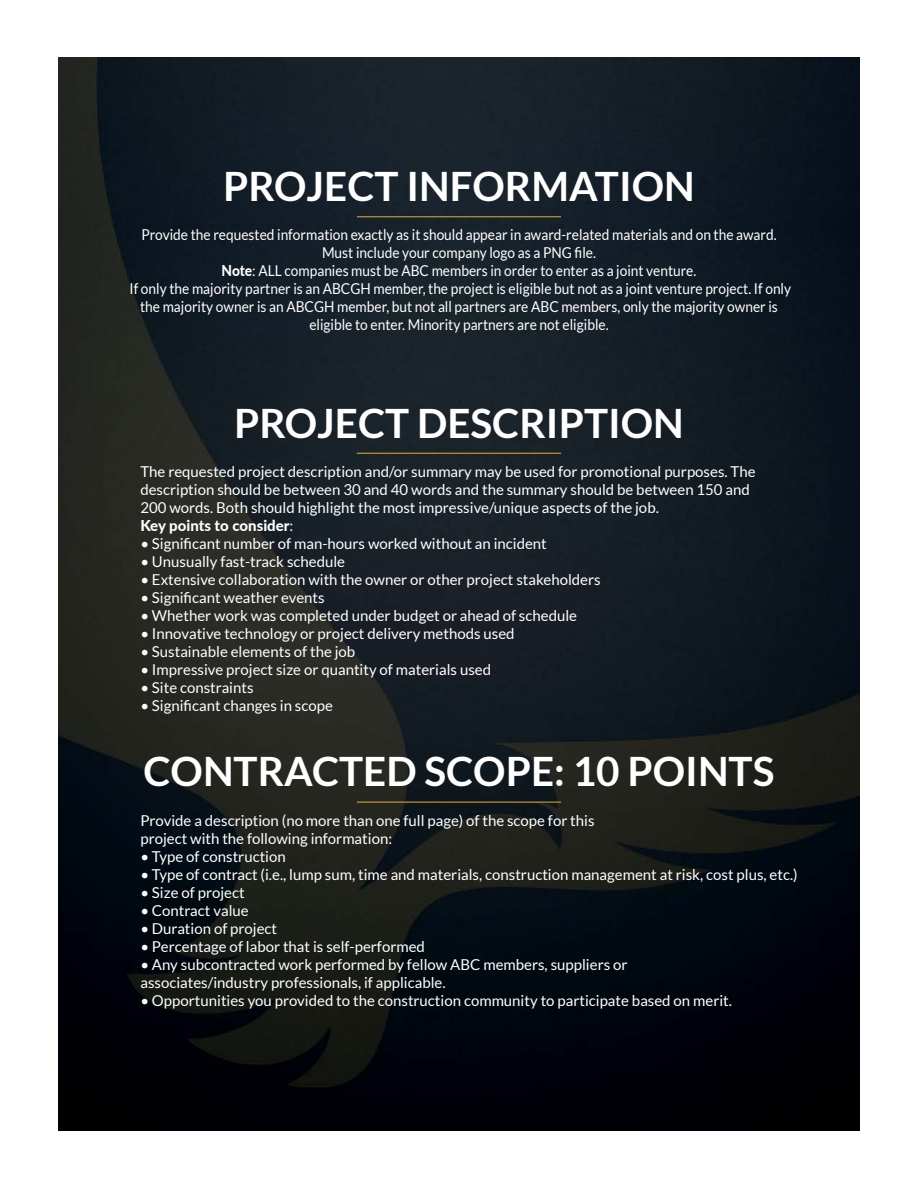
<style>
.page{position:relative;width:918px;height:1188px;background:#fff}
.page>*{position:absolute;margin:0;border:0;box-sizing:border-box;transform-origin:0 0}
.t1{font:700 40.5px "Lato";color:#fff}
.t2{font:15px/18px "Lato";color:#fff}
.t3{font:15px/18px "Lato";color:#fff;text-align:center;scale:.91 1}
.s1{font-weight:800}
</style>
<div class="page">
<img style="left:58px;top:58px;width:802px;height:1072px">
<hr style="left:357px;top:216px;width:204px;height:1px;background:#d49b37">
<hr style="left:357px;top:453px;width:204px;height:1px;background:#d49b37">
<hr style="left:357px;top:802px;width:204px;height:1px;background:#d49b37">
<p class="t1" style="left:223px;top:163px;width:473px">PROJECT INFORMATION</p>
<p class="t3" style="left:141px;top:226px;width:700px">Provide the requested information exactly as it should appear in award-related materials and on the award.</p>
<p class="t3" style="left:322px;top:244px;width:303px">Must include your company logo as a PNG file.</p>
<p class="t3" style="left:222px;top:262px;width:523px"><span class="s1">Note</span>: ALL companies must be ABC members in order to enter as a joint venture.</p>
<p class="t3" style="left:129px;top:280px;width:729px">If only the majority partner is an ABCGH member, the project is eligible but not as a joint venture project. If only the majority owner is an ABCGH member, but not all partners are ABC members, only the majority owner is eligible to enter. Minority partners are not eligible.</p>
<p class="t1" style="left:234px;top:400px;width:451px">PROJECT DESCRIPTION</p>
<p class="t2" style="left:140px;top:462px;width:617px">The requested project description and/or summary may be used for promotional purposes. The description should be between 30 and 40 words and the summary should be between 150 and 200 words. Both should highlight the most impressive/unique aspects of the job.<br><span class="s1">Key points to consider</span>:</p>
<p class="t2" style="left:140px;top:534px;width:408px">• Significant number of man-hours worked without an incident</p>
<p class="t2" style="left:140px;top:552px;width:206px">• Unusually fast-track schedule</p>
<p class="t2" style="left:140px;top:570px;width:462px">• Extensive collaboration with the owner or other project stakeholders</p>
<p class="t2" style="left:140px;top:588px;width:186px">• Significant weather events</p>
<p class="t2" style="left:140px;top:606px;width:438px">• Whether work was completed under budget or ahead of schedule</p>
<p class="t2" style="left:140px;top:624px;width:376px">• Innovative technology or project delivery methods used</p>
<p class="t2" style="left:140px;top:642px;width:216px">• Sustainable elements of the job</p>
<p class="t2" style="left:140px;top:660px;width:352px">• Impressive project size or quantity of materials used</p>
<p class="t2" style="left:140px;top:678px;width:115px">• Site constraints</p>
<p class="t2" style="left:140px;top:696px;width:194px">• Significant changes in scope</p>
<p class="t1" style="left:144px;top:748px;width:632px">CONTRACTED SCOPE: 10 POINTS</p>
<p class="t2" style="left:140px;top:811px;width:456px">Provide a description (no more than one full page) of the scope for this project with the following information:</p>
<p class="t2" style="left:140px;top:847px;width:147px">• Type of construction</p>
<p class="t2" style="left:140px;top:865px;width:659px">• Type of contract (i.e., lump sum, time and materials, construction management at risk, cost plus, etc.)</p>
<p class="t2" style="left:140px;top:883px;width:106px">• Size of project</p>
<p class="t2" style="left:140px;top:901px;width:110px">• Contract value</p>
<p class="t2" style="left:140px;top:919px;width:138px">• Duration of project</p>
<p class="t2" style="left:140px;top:937px;width:286px">• Percentage of labor that is self-performed</p>
<p class="t2" style="left:140px;top:955px;width:489px">• Any subcontracted work performed by fellow ABC members, suppliers or associates/industry professionals, if applicable.</p>
<p class="t2" style="left:140px;top:991px;width:593px">• Opportunities you provided to the construction community to participate based on merit.</p>
</div>
